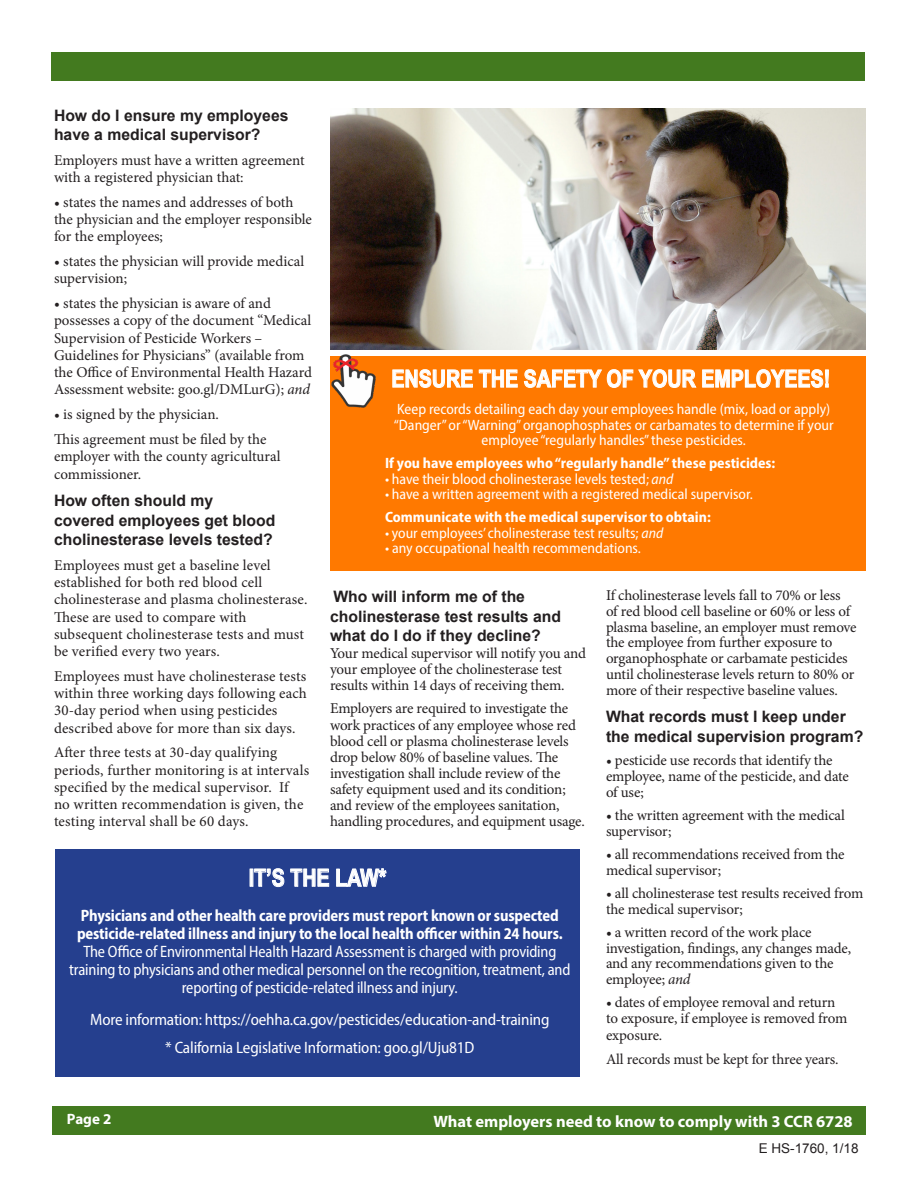
<style>
.page{position:relative;width:918px;height:1188px;background:#fff}
.page>*{position:absolute;margin:0;border:0;box-sizing:border-box;transform-origin:0 0}
.subhed{font:700 24px "Arial Narrow";color:#fff}
.subhed-2{font:semi-condensed 16.5px/18px "Myriad Pro";letter-spacing:-.01em;color:#fff;text-align:center;scale:.95 1}
.subhed-3{font:semi-condensed 16.5px "Myriad Pro";letter-spacing:-.01em;color:#fff}
.subhed-4{font:700 16.5px "Myriad Pro";color:#fff}
.body_text{font:700 15.75px/19.5px "Arial";color:#231f20}
.body_text-2{font:15px/17.2px "Minion Pro";letter-spacing:-.005em;color:#231f20}
.t1{font:semi-condensed 15px/15.8px "Myriad Pro";color:#fff;text-align:center}
.t2{font:700 semi-condensed 15px "Myriad Pro";color:#fff}
.subhed-5{font:700 15px "Myriad Pro";color:#fff}
.subhed-6{font:13.5px "Arial";color:#231f20}
.s1{font-style:italic}
.s2{font-weight:700}
</style>
<div class="page">
<div style="left:55px;top:849px;width:525px;height:228px;background:#253f8e"></div>
<div style="left:52px;top:1106px;width:814px;height:29px;background:#437a1f"></div>
<div style="left:52px;top:52px;width:813px;height:29px;background:#437a1f"></div>
<div style="left:330px;top:357px;width:536px;height:214px;background:#ff7900"></div>
<svg style="left:392px;top:369px;width:81px;height:19px"></svg>
<svg style="left:479px;top:369px;width:39px;height:19px"></svg>
<svg style="left:524px;top:369px;width:305px;height:19px"></svg>
<img style="left:330px;top:354px;width:55px;height:54px">
<img style="left:330px;top:109px;width:535px;height:240px">
<svg style="left:254px;top:869px;width:30px;height:18px"></svg>
<svg style="left:290px;top:869px;width:39px;height:18px"></svg>
<svg style="left:336px;top:869px;width:50px;height:18px"></svg>
<p class="body_text" style="left:54px;top:106px;width:236px">How do I ensure my employees have a medical supervisor?</p>
<p class="body_text-2" style="left:54px;top:152px;width:252px">Employers must have a written agreement with a registered physician that:</p>
<p class="body_text-2" style="left:54px;top:194px;width:260px">• states the names and addresses of both the physician and the employer responsible for the employees;</p>
<p class="body_text-2" style="left:54px;top:253px;width:252px">• states the physician will provide medical supervision;</p>
<p class="body_text-2" style="left:54px;top:295px;width:260px">• states the physician is aware of and possesses a copy of the document “Medical Supervision of Pesticide Workers – Guidelines for Physicians” (available from the Office of Environmental Health Hazard Assessment website: goo.gl/DMLurG); <span class="s1">and</span></p>
<p class="body_text-2" style="left:54px;top:406px;width:167px">• is signed by the physician.</p>
<p class="body_text-2" style="left:54px;top:430px;width:228px;line-height:17.7px">This agreement must be filed by the employer with the county agricultural commissioner.</p>
<p class="body_text" style="left:54px;top:491px;width:223px">How often should my covered employees get blood cholinesterase levels tested?</p>
<p class="body_text-2" style="left:54px;top:557px;width:255px">Employees must get a baseline level established for both red blood cell cholinesterase and plasma cholinesterase.<br>These are used to compare with subsequent cholinesterase tests and must be verified every two years.</p>
<p class="body_text-2" style="left:54px;top:668px;width:254px">Employees must have cholinesterase tests within three working days following each 30-day period when using pesticides described above for more than six days.</p>
<p class="body_text-2" style="left:54px;top:744px;width:257px">After three tests at 30-day qualifying periods, further monitoring is at intervals specified by the medical supervisor. If<br>no written recommendation is given, the testing interval shall be 60 days.</p>
<p class="subhed" style="left:391px;top:361px;width:440px">ENSURE THE SAFETY OF YOUR EMPLOYEES!</p>
<p class="t1" style="left:394px;top:401px;width:441px">Keep records detailing each day your employees handle (mix, load or apply) “Danger” or “Warning” organophosphates or carbamates to determine if your employee “regularly handles” these pesticides.</p>
<p class="t2" style="left:385px;top:453px;width:392px">If you have employees who “regularly handle” these pesticides:</p>
<p class="t1" style="left:385px;top:471px;width:290px">• have their blood cholinesterase levels tested; <span class="s1">and</span></p>
<p class="t1" style="left:385px;top:486px;width:369px">• have a written agreement with a registered medical supervisor.</p>
<p class="t2" style="left:385px;top:507px;width:327px">Communicate with the medical supervisor to obtain:</p>
<p class="t1" style="left:385px;top:525px;width:280px">• your employees’ cholinesterase test results; <span class="s1">and</span></p>
<p class="t1" style="left:385px;top:540px;width:257px">• any occupational health recommendations.</p>
<p class="body_text-2" style="left:606px;top:588px;width:252px;line-height:15.9px">If cholinesterase levels fall to 70% or less<br>of red blood cell baseline or 60% or less of plasma baseline, an employer must remove the employee from further exposure to organophosphate or carbamate pesticides until cholinesterase levels return to 80% or more of their respective baseline values.</p>
<p class="body_text" style="left:606px;top:708px;width:259px">What records must I keep under the medical supervision program?</p>
<p class="body_text-2" style="left:606px;top:753px;width:244px;line-height:15.8px">• pesticide use records that identify the employee, name of the pesticide, and date of use;</p>
<p class="body_text-2" style="left:606px;top:807px;width:240px;line-height:15.8px">• the written agreement with the medical supervisor;</p>
<p class="body_text-2" style="left:606px;top:846px;width:240px;line-height:15.8px">• all recommendations received from the medical supervisor;</p>
<p class="body_text-2" style="left:606px;top:885px;width:259px;line-height:15.8px">• all cholinesterase test results received from the medical supervisor;</p>
<p class="body_text-2" style="left:606px;top:924px;width:247px;line-height:15.8px">• a written record of the work place investigation, findings, any changes made, and any recommendations given to the employee; <span class="s1">and</span></p>
<p class="body_text-2" style="left:606px;top:995px;width:243px;line-height:16.2px">• dates of employee removal and return to exposure, if employee is removed from exposure.</p>
<p class="body_text-2" style="left:606px;top:1050px;width:234px">All records must be kept for three years.</p>
<p class="body_text" style="left:330px;top:588px;width:233px">Who will inform me of the cholinesterase test results and what do I do if they decline?</p>
<p class="body_text-2" style="left:330px;top:645px;width:258px;line-height:16.2px">Your medical supervisor will notify you and your employee of the cholinesterase test results within 14 days of receiving them.</p>
<p class="body_text-2" style="left:330px;top:701px;width:256px;line-height:16.2px">Employers are required to investigate the work practices of any employee whose red blood cell or plasma cholinesterase levels drop below 80% of baseline values. The investigation shall include review of the safety equipment used and its condition; and review of the employees sanitation, handling procedures, and equipment usage.</p>
<p class="subhed" style="left:249px;top:860px;width:139px">IT’S THE LAW*</p>
<p class="subhed-2" style="left:69px;top:906px;width:529px"><span class="s2">Physicians and other health care providers must report known or suspected pesticide-related illness and injury to the local health officer within 24 hours.<br></span>The Office of Environmental Health Hazard Assessment is charged with providing training to physicians and other medical personnel on the recognition, treatment, and reporting of pesticide-related illness and injury.</p>
<p class="subhed-3" style="left:90px;top:1009px;width:461px">More information: https://oehha.ca.gov/pesticides/education-and-training</p>
<p class="subhed-3" style="left:165px;top:1038px;width:311px">* California Legislative Information: goo.gl/Uju81D</p>
<p class="subhed-5" style="left:67px;top:1109px;width:46px">Page 2</p>
<p class="subhed-4" style="left:433px;top:1110px;width:421px">What employers need to know to comply with 3 CCR 6728</p>
<p class="subhed-6" style="left:759px;top:1140px;width:101px">E HS-1760, 1/18</p>
</div>
